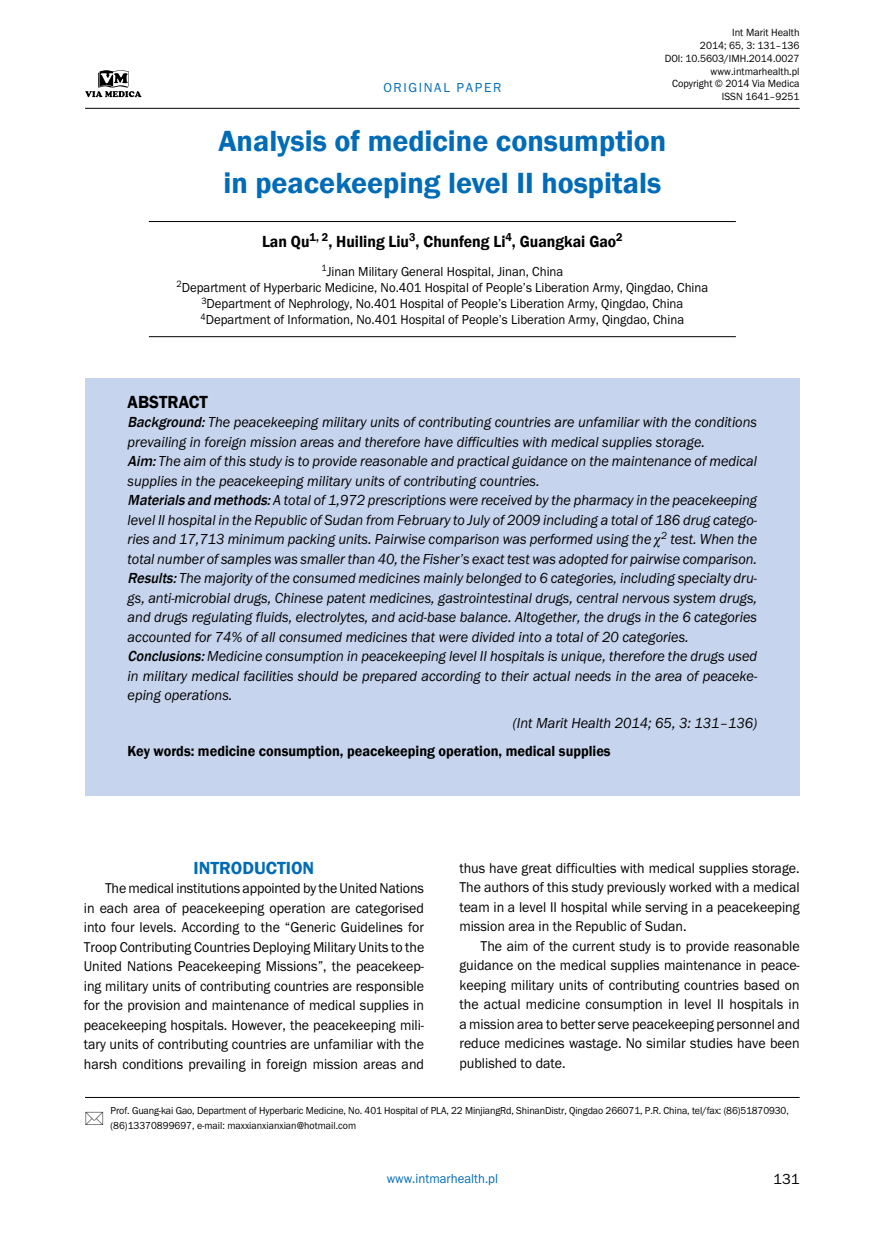
<style>
.page{position:relative;width:872px;height:1234px;background:#fff}
.page>*{position:absolute;margin:0;border:0;box-sizing:border-box;transform-origin:0 0}
.t1{font:600 30px/42px "Franklin Gothic";color:#006bb6}
.t2{font:600 18px "Franklin Gothic";color:#006bb6}
.t3{font:600 18px "Franklin Gothic";color:#000;scale:.95 1}
.t4{font:600 16.5px "Franklin Gothic";color:#000;scale:.95 1}
.t5{font:italic 15px/19.5px "Franklin Got Itc TEE";color:#000;scale:.95 1}
.t6{font:600 15px "Franklin Gothic";color:#000;scale:.95 1}
.t7{font:15px "Franklin Got Itc TEE";color:#000}
.t8{font:14.7px/19.5px "Franklin Got Itc TEE";color:#000;text-align:justify;scale:.95 1}
.t9{font:13.5px/16.2px "Franklin Got Itc TEE";color:#000;text-align:center;scale:.95 1}
.t10{font:13.5px "Franklin Got Itc TEE";color:#006bb6;scale:.95 1}
.t11{font:13.5px "Franklin Got Itc TEE";letter-spacing:.12em;color:#006bb6}
.t12{font:10.8px/12.8px "Franklin Got Itc TEE";color:#000;text-align:right;scale:.95 1}
.t13{font:10.5px/15px "Franklin Got Itc TEE";letter-spacing:-.01em;color:#000;scale:.95 1}
.s1{font-family:"Franklin Gothic";font-weight:500}
</style>
<div class="page">
<hr style="left:85px;top:108px;width:714px;height:1px;background:#000">
<svg style="left:85px;top:70px;width:56px;height:27px"></svg>
<hr style="left:85px;top:1096px;width:714px;height:1px;background:#000">
<div style="left:85px;top:378px;width:714px;height:416px;background:#c7d4ed"></div>
<hr style="left:149px;top:221px;width:587px;height:1px;background:#000">
<hr style="left:149px;top:336px;width:587px;height:1px;background:#000">
<p class="t11" style="left:383px;top:80px;width:119px">ORIGINAL PAPER</p>
<p class="t12" style="left:664px;top:27px;width:144px">Int Marit Health<br>2014; 65, 3: 131–136<br>DOI: 10.5603/IMH.2014.0027 www.intmarhealth.pl<br>Copyright © 2014 Via Medica<br>ISSN 1641–9251</p>
<h1 class="t1" style="left:218px;top:120px;width:449px">Analysis of medicine consumption in peacekeeping level II hospitals</h1>
<p class="t4" style="left:262px;top:231px;width:381px">Lan Qu<sup>1,</sup> <sup>2</sup>, Huiling Liu<sup>3</sup>, Chunfeng Li<sup>4</sup>, Guangkai Gao<sup>2</sup></p>
<p class="t9" style="left:176px;top:263px;width:561px"><sup>1</sup>Jinan Military General Hospital, Jinan, China<br><sup>2</sup>Department of Hyperbaric Medicine, No.401 Hospital of People’s Liberation Army, Qingdao, China <sup>3</sup>Department of Nephrology, No.401 Hospital of People’s Liberation Army, Qingdao, China <sup>4</sup>Department of Information, No.401 Hospital of People’s Liberation Army, Qingdao, China</p>
<p class="t3" style="left:128px;top:390px;width:86px">ABSTRACT</p>
<p class="t5" style="left:128px;top:412px;width:664px"><span class="s1">Background:</span>The peacekeeping military units of contributing countries are unfamiliar with the conditions prevailing in foreign mission areas and therefore have difficulties with medical supplies storage.<br><span class="s1">Aim:</span>The aim of this study is to provide reasonable and practical guidance on the maintenance of medical supplies in the peacekeeping military units of contributing countries.<br><span class="s1">Materialsand methods:</span>A total of 1,972 prescriptions were received by the pharmacy in the peacekeeping level II hospital in the Republic of Sudan from February to July of 2009 including a total of 186 drug catego&shy;ries and 17,713 minimum packing units. Pairwise comparison was performed using the <sup>2</sup> test. When the total number of samples was smaller than 40, the Fisher’s exact test was adopted for pairwise comparison.<br><span class="s1">Results:</span>The majority of the consumed medicines mainly belonged to 6 categories, including specialty dru&shy;gs, anti-microbial drugs, Chinese patent medicines, gastrointestinal drugs, central nervous system drugs, and drugs regulating fluids, electrolytes, and acid-base balance. Altogether, the drugs in the 6 categories accounted for 74% of all consumed medicines that were divided into a total of 20 categories.<br><span class="s1">Conclusions:</span>Medicine consumption in peacekeeping level II hospitals is unique, therefore the drugs used in military medical facilities should be prepared according to their actual needs in the area of peaceke&shy;eping operations.</p>
<p class="t5" style="left:513px;top:713px;width:259px">(Int Marit Health 2014; 65, 3: 131–136)</p>
<p class="t6" style="left:128px;top:742px;width:510px">Key words: medicine consumption, peacekeeping operation, medical supplies</p>
<p class="t2" style="left:194px;top:856px;width:122px">INTRODUCTION</p>
<p class="t8" style="left:84px;top:878px;width:360px;text-indent:21px">The medical institutions appointed by the United Nations in each area of peacekeeping operation are categorised into four levels. According to the “Generic Guidelines for Troop Contributing Countries Deploying Military Units to the United Nations Peacekeeping Missions”, the peacekeep&shy;ing military units of contributing countries are responsible for the provision and maintenance of medical supplies in peacekeeping hospitals. However, the peacekeeping mili&shy;tary units of contributing countries are unfamiliar with the harsh conditions prevailing in foreign mission areas and</p>
<p class="t8" style="left:459px;top:857px;width:360px">thus have great difficulties with medical supplies storage.<br>The authors of this study previously worked with a medical team in a level II hospital while serving in a peacekeeping mission area in the Republic of Sudan.</p>
<p class="t8" style="left:459px;top:935px;width:360px;text-indent:21px">The aim of the current study is to provide reasonable guidance on the medical supplies maintenance in peace&shy;keeping military units of contributing countries based on the actual medicine consumption in level II hospitals in a mission area to better serve peacekeeping personnel and reduce medicines wastage. No similar studies have been published to date.</p>
<p class="t13" style="left:111px;top:1102px;width:715px">Prof. Guang-kai Gao, Department of Hyperbaric Medicine, No. 401 Hospital of PLA, 22 MinjiangRd, ShinanDistr, Qingdao 266071, P.R. China, tel/fax: (86)51870930, (86)13370899697, e-mail: maxxianxianxian@hotmail.com</p>
<p class="t10" style="left:387px;top:1170px;width:119px">www.intmarhealth.pl</p>
<p class="t7" style="left:773px;top:1170px;width:28px">131</p>
</div>
